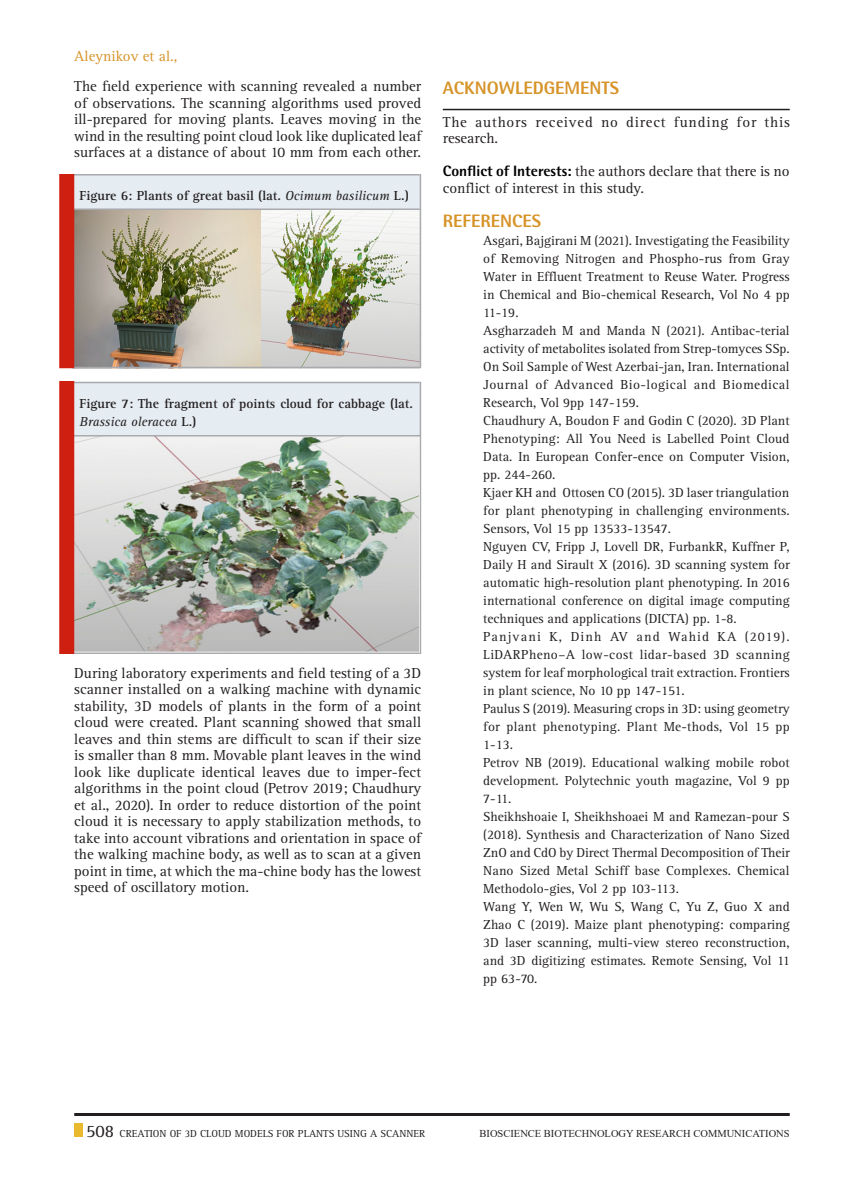
<style>
.page{position:relative;width:864px;height:1188px;background:#fff}
.page>*{position:absolute;margin:0;border:0;box-sizing:border-box;transform-origin:0 0}
.Body_text{font:800 18px "Rotis Semi Sans Std";color:#d69429}
.References{font:800 18px "Rotis Semi Sans Std";color:#d69429}
.Body_text-2{font:15px/16.5px "Rotis Serif Std";color:#231f20;text-align:justify}
.Body_text-3{font:15px/16.5px "Rotis Serif Std";letter-spacing:.055em;color:#231f20}
.Body_text-4{font:15px "Rotis Serif Std";color:#d69429}
.References-2{font:13.5px/18px "Rotis Serif Std";color:#231f20;text-align:justify}
.Body_text-5{font:700 13.5px/18px "Rotis Serif Std";color:#231f20}
.t1{font:10.5px "Rotis Serif Std";color:#231f20}
.t2{font:10.5px "Times New Roman";color:#231f20}
.s1{font-weight:400;font-style:italic}
.s2{font-family:"Rotis Semi Sans Std";font-weight:800;color:#000}
.s3{font-size:18px}
</style>
<div class="page">
<div style="left:74px;top:1124px;width:9px;height:13px;background:#eaba2e"></div>
<hr style="left:74px;top:1113px;width:716px;height:3px;background:#231f20">
<img style="left:74px;top:210px;width:346px;height:157px">
<div style="left:73px;top:174px;width:347px;height:35px;background:#e5ecf2"></div>
<hr style="left:73px;top:174px;width:347px;height:2px;background:#a8aaad">
<hr style="left:73px;top:208px;width:347px;height:2px;background:#a8aaad">
<hr style="left:73px;top:367px;width:347px;height:1px;background:#a8aaad">
<hr style="left:420px;top:174px;width:1px;height:194px;background:#a8aaad">
<div style="left:59px;top:174px;width:15px;height:194px;background:#ce1f10"></div>
<img style="left:74px;top:436px;width:346px;height:216px">
<div style="left:73px;top:382px;width:347px;height:53px;background:#e5ecf2"></div>
<hr style="left:73px;top:382px;width:347px;height:1px;background:#a8aaad">
<hr style="left:73px;top:435px;width:347px;height:1px;background:#a8aaad">
<hr style="left:73px;top:652px;width:347px;height:2px;background:#a8aaad">
<hr style="left:420px;top:382px;width:1px;height:272px;background:#a8aaad">
<div style="left:59px;top:381px;width:15px;height:273px;background:#ce1f10"></div>
<hr style="left:443px;top:109px;width:347px;height:1px;background:#231f20">
<p class="Body_text-4" style="left:74px;top:47px;width:105px">Aleynikov et al.,</p>
<p class="Body_text-2" style="left:74px;top:79px;width:349px">The field experience with scanning revealed a number of observations. The scanning algorithms used proved ill-prepared for moving plants. Leaves moving in the wind in the resulting point cloud look like duplicated leaf surfaces at a distance of about 10 mm from each other.</p>
<p class="Body_text-5" style="left:80px;top:186px;width:331px">Figure 6: Plants of great basil (lat. <span class="s1">Ocimum basilicum</span> L.)</p>
<p class="Body_text-5" style="left:80px;top:395px;width:335px">Figure 7: The fragment of points cloud for cabbage (lat.<br><span class="s1">Brassica oleracea</span> L.)</p>
<p class="Body_text-2" style="left:74px;top:665px;width:348px">During laboratory experiments and field testing of a 3D scanner installed on a walking machine with dynamic stability, 3D models of plants in the form of a point cloud were created. Plant scanning showed that small leaves and thin stems are difficult to scan if their size is smaller than 8 mm. Movable plant leaves in the wind look like duplicate identical leaves due to imper-fect algorithms in the point cloud (Petrov 2019; Chaudhury et al., 2020). In order to reduce distortion of the point cloud it is necessary to apply stabilization methods, to take into account vibrations and orientation in space of the walking machine body, as well as to scan at a given point in time, at which the ma-chine body has the lowest speed of oscillatory motion.</p>
<p class="Body_text" style="left:443px;top:76px;width:24px">Acknowled</p>
<p class="Body_text" style="left:544px;top:76px;width:23px">gements</p>
<p class="Body_text-3" style="left:443px;top:114px;width:349px">The authors received no direct funding for this research.</p>
<p class="Body_text-2" style="left:443px;top:163px;width:348px"><span class="s2">Conflict of Interests:</span> the authors declare that there is no conflict of interest in this study.</p>
<p class="References" style="left:443px;top:210px;width:100px">REFERENCES</p>
<p class="References-2" style="left:483px;top:232px;width:308px">Asgari, Bajgirani M (2021). Investigating the Feasibility of Removing Nitrogen and Phospho-rus from Gray Water in Effluent Treatment to Reuse Water. Progress in Chemical and Bio-chemical Research, Vol No 4 pp 11-19.</p>
<p class="References-2" style="left:483px;top:322px;width:308px">Asgharzadeh M and Manda N (2021). Antibac-terial activity of metabolites isolated from Strep-tomyces SSp.<br>On Soil Sample of West Azerbai-jan, Iran. International Journal of Advanced Bio-logical and Biomedical Research, Vol 9pp 147-159.</p>
<p class="References-2" style="left:483px;top:412px;width:308px">Chaudhury A, Boudon F and Godin C (2020). 3D Plant Phenotyping: All You Need is Labelled Point Cloud Data. In European Confer-ence on Computer Vision, pp. 244-260.</p>
<p class="References-2" style="left:483px;top:484px;width:308px">Kjaer KH and Ottosen CO (2015). 3D laser triangulation for plant phenotyping in challenging environments.<br>Sensors, Vol 15 pp 13533-13547.</p>
<p class="References-2" style="left:483px;top:538px;width:308px">Nguyen CV, Fripp J, Lovell DR, FurbankR, Kuffner P, Daily H and Sirault X (2016). 3D scanning system for automatic high-resolution plant phenotyping. In 2016 international conference on digital image computing techniques and applications (DICTA) pp. 1-8.</p>
<p class="References-2" style="left:483px;top:628px;width:308px">Panjvani K, Dinh AV and Wahid KA (2019).<br>LiDARPheno–A low-cost lidar-based 3D scanning system for leaf morphological trait extraction. Frontiers in plant science, No 10 pp 147-151.</p>
<p class="References-2" style="left:483px;top:700px;width:308px">Paulus S (2019). Measuring crops in 3D: using geometry for plant phenotyping. Plant Me-thods, Vol 15 pp 1-13.</p>
<p class="References-2" style="left:483px;top:754px;width:308px">Petrov NB (2019). Educational walking mobile robot development. Polytechnic youth magazine, Vol 9 pp 7-11.</p>
<p class="References-2" style="left:483px;top:808px;width:308px">Sheikhshoaie I, Sheikhshoaei M and Ramezan-pour S (2018). Synthesis and Characterization of Nano Sized ZnO and CdO by Direct Thermal Decomposition of Their Nano Sized Metal Schiff base Complexes. Chemical Methodolo-gies, Vol 2 pp 103-113.</p>
<p class="References-2" style="left:483px;top:898px;width:308px">Wang Y, Wen W, Wu S, Wang C, Yu Z, Guo X and Zhao C (2019). Maize plant phenotyping: comparing 3D laser scanning, multi-view stereo reconstruction, and 3D digitizing estimates. Remote Sensing, Vol 11 pp 63-70.</p>
<p class="t1" style="left:86px;top:1128px;width:47px"><span class="s3">508</span> Creation</p>
<p class="t1" style="left:170px;top:1128px;width:44px">of 3D Cloud</p>
<p class="t1" style="left:235px;top:1128px;width:16px">Models</p>
<p class="t1" style="left:277px;top:1128px;width:8px">for</p>
<p class="t1" style="left:298px;top:1128px;width:13px">Plants</p>
<p class="t1" style="left:338px;top:1128px;width:14px">Using</p>
<p class="t1" style="left:370px;top:1128px;width:23px">A Scanner</p>
<p class="t2" style="left:480px;top:1126px;width:312px">BIOSCIENCE BIOTECHNOLOGY RESEARCH COMMUNICATIONS</p>
</div>
